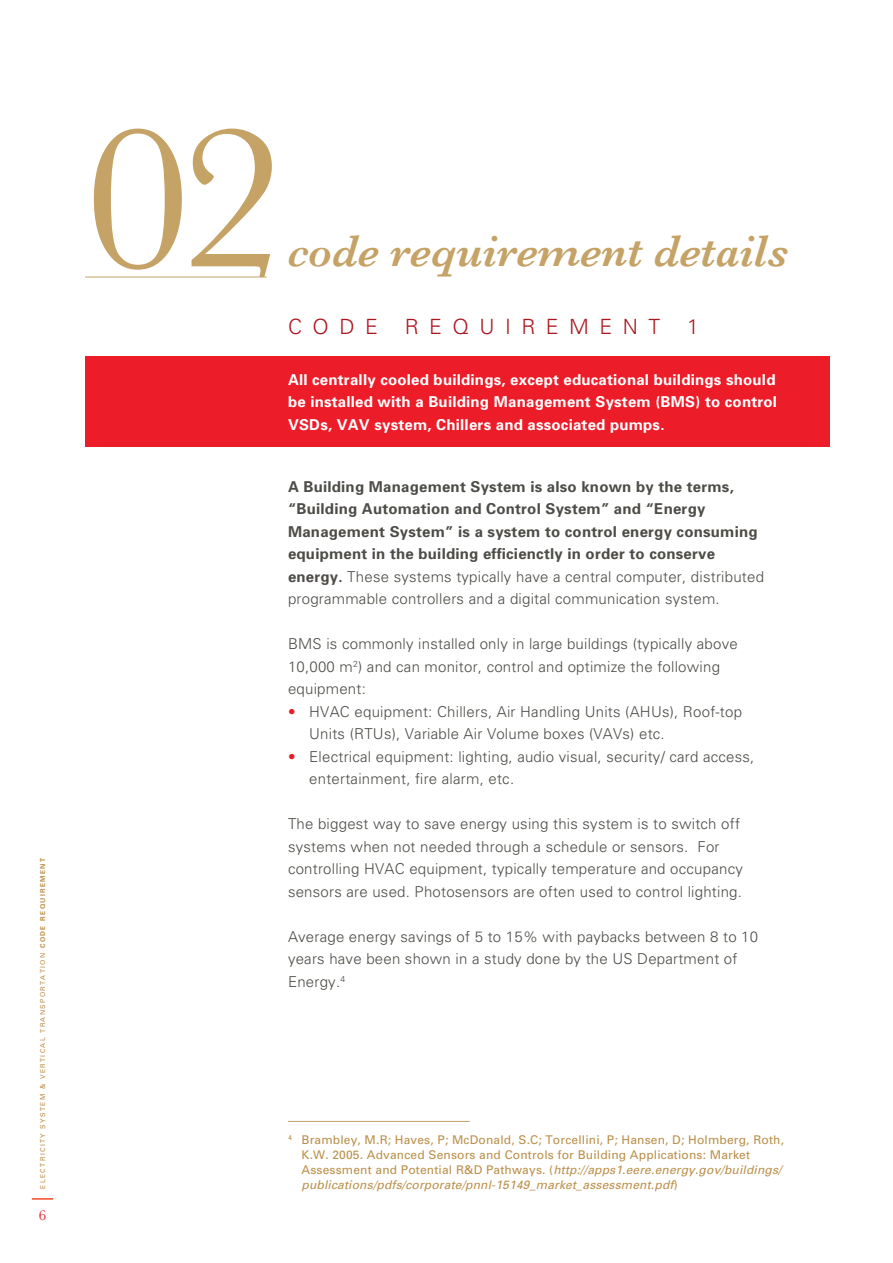
<style>
.page{position:relative;width:893px;height:1263px;background:#fff}
.page>*{position:absolute;margin:0;border:0;box-sizing:border-box;transform-origin:0 0}
.t1{font:210px "Baskerville";color:#c5a266}
.t2{font:italic 600 45px "Baskerville";color:#c5a266}
.t3{font:300 21px "Univers";letter-spacing:.5em;color:#ac161f}
.t4{font:300 15px/22.5px "Univers";letter-spacing:.015em;color:#4d4c47}
.t5{font:700 15px/22.5px "Univers";letter-spacing:.015em;color:#4d4c47}
.t6{font:700 15px/22.5px "Univers";letter-spacing:.015em;color:#fff;text-align:justify}
.t7{font:15px "Baskerville";color:#ed1c29}
.t8{font:12px/15px "Univers";letter-spacing:.015em;color:#bb8f49}
.t9{font:6.75px "Univers";letter-spacing:.2em;color:#bb8f49}
.s1{font-weight:700}
.s2{font-weight:300}
.s3{color:#ed1c29}
.s4{font-style:italic}
</style>
<div class="page">
<svg style="left:32px;top:1198px;width:21px;height:1px"></svg>
<hr style="left:85px;top:277px;width:181px;height:1px;background:#c5a266">
<div style="left:85px;top:356px;width:744px;height:90px;background:#ed1c29"></div>
<hr style="left:288px;top:1121px;width:182px;height:1px;background:#c5a266">
<p class="t9" style="left:39px;top:1188px;width:331px;rotate:-90deg">ELECTRICITY SYSTEM &amp; vertic al transportation <span class="s1">c ode re quireme nt</span></p>
<p class="t7" style="left:39px;top:1207px;width:9px">6</p>
<h1 class="t1" style="left:85px;top:75px;width:201px">02</h1>
<h2 class="t2" style="left:288px;top:225px;width:502px">code requirement details</h2>
<h3 class="t3" style="left:288px;top:314px;width:91px">CODE</h3>
<h3 class="t3" style="left:405px;top:314px;width:257px">REQUIREMENT</h3>
<h3 class="t3" style="left:687px;top:314px;width:13px">1</h3>
<p class="t6" style="left:288px;top:368px;width:491px">All centrally cooled buildings, except educational buildings should be installed with a Building Management System (BMS) to control VSDs, VAV system, Chillers and associated pumps.</p>
<p class="t5" style="left:288px;top:474px;width:478px">A Building Management System is also known by the terms, “Building Automation and Control System” and “Energy Management System” is a system to control energy consuming equipment in the building efficienctly in order to conserve energy. <span class="s2">These systems typically have a central computer, distributed programmable controllers and a digital communication system.</span></p>
<p class="t4" style="left:288px;top:632px;width:451px">BMS is commonly installed only in large buildings (typically above<br>10,000 m<sup>2</sup>) and can monitor, control and optimize the following equipment:</p>
<p class="t4" style="left:309px;top:699px;width:434px;text-indent:-21px"><span class="s3">•</span> HVAC equipment: Chillers, Air Handling Units (AHUs), Roof-top<br>Units (RTUs), Variable Air Volume boxes (VAVs) etc.</p>
<p class="t4" style="left:309px;top:744px;width:447px;text-indent:-21px"><span class="s3">•</span> Electrical equipment: lighting, audio visual, security/ card access, entertainment, fire alarm, etc.</p>
<p class="t4" style="left:288px;top:812px;width:456px">The biggest way to save energy using this system is to switch off systems when not needed through a schedule or sensors. For controlling HVAC equipment, typically temperature and occupancy sensors are used. Photosensors are often used to control lighting.</p>
<p class="t4" style="left:288px;top:924px;width:472px">Average energy savings of 5 to 15% with paybacks between 8 to 10 years have been shown in a study done by the US Department of<br>Energy.<sup>4</sup></p>
<p class="t8" style="left:301px;top:1132px;width:484px;text-indent:-13px"><sup>4</sup> Brambley, M.R; Haves, P; McDonald, S.C; Torcellini, P; Hansen, D; Holmberg, Roth, K.W. 2005. Advanced Sensors and Controls for Building Applications: Market Assessment and Potential R&amp;D Pathways. (<span class="s4">http://apps1.eere.energy.gov/buildings/ publications/pdfs/corporate/pnnl-15149_market_assessment.pdf</span>)</p>
</div>
